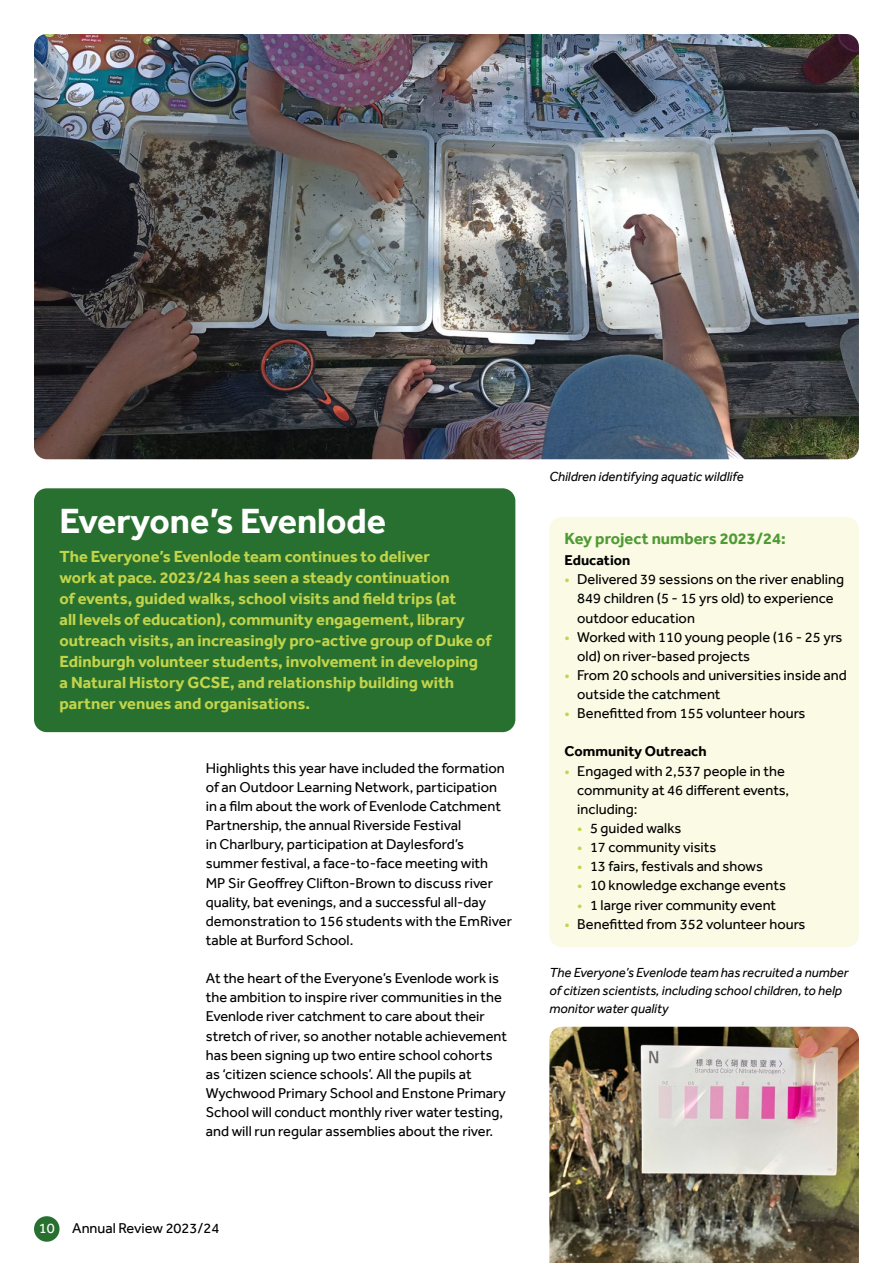
<style>
.page{position:relative;width:893px;height:1263px;background:#fff}
.page>*{position:absolute;margin:0;border:0;box-sizing:border-box;transform-origin:0 0}
.t1{font:700 36px "Effra";color:#fff}
.t2{font:700 16.5px/21px "Effra";color:#c2d44a}
.t3{font:700 16.5px "Effra";color:#4e9a34}
.t4{font:14.7px/19.2px "Effra";color:#000}
.t5{font:700 14.7px "Effra";color:#000}
.t6{font:italic 13.5px/18px "Effra";color:#000}
.s1{color:#fff}
.s2{color:#c2d44a}
</style>
<div class="page">
<div style="left:34px;top:1216px;width:26px;height:26px;background:#287030;border-radius:50%"></div>
<img style="left:34px;top:34px;width:825px;height:425px">
<img style="left:549px;top:1027px;width:310px;height:236px">
<div style="left:34px;top:488px;width:481px;height:244px;background:#287030;border-radius:13px"></div>
<div style="left:549px;top:517px;width:310px;height:430px;background:#fbfae4;border-radius:13px"></div>
<h1 class="t1" style="left:60px;top:499px;width:328px">Everyone’s Evenlode</h1>
<p class="t2" style="left:60px;top:546px;width:433px">The Everyone’s Evenlode team continues to deliver<br>work at pace. 2023/24 has seen a steady continuation<br>of events, guided walks, school visits and field trips (at<br>all levels of education), community engagement, library outreach visits, an increasingly pro-active group of Duke of Edinburgh volunteer students, involvement in developing<br>a Natural History GCSE, and relationship building with partner venues and organisations.</p>
<p class="t4" style="left:206px;top:758px;width:308px">Highlights this year have included the formation of an Outdoor Learning Network, participation in a film about the work of Evenlode Catchment Partnership, the annual Riverside Festival<br>in Charlbury, participation at Daylesford’s summer festival, a face-to-face meeting with<br>MP Sir Geoffrey Clifton-Brown to discuss river quality, bat evenings, and a successful all-day demonstration to 156 students with the EmRiver table at Burford School.</p>
<p class="t4" style="left:206px;top:968px;width:303px">At the heart of the Everyone’s Evenlode work is the ambition to inspire river communities in the Evenlode river catchment to care about their stretch of river, so another notable achievement has been signing up two entire school cohorts as ‘citizen science schools’. All the pupils at Wychwood Primary School and Enstone Primary School will conduct monthly river water testing, and will run regular assemblies about the river.</p>
<p class="t4" style="left:39px;top:1218px;width:182px"><span class="s1">10</span> Annual Review 2023/24</p>
<p class="t6" style="left:549px;top:467px;width:196px">Children identifying aquatic wildlife</p>
<p class="t3" style="left:564px;top:529px;width:223px">Key project numbers 2023/24:</p>
<p class="t5" style="left:564px;top:551px;width:67px">Education</p>
<p class="t4" style="left:577px;top:570px;width:268px;text-indent:-13px"><span class="s2">•</span> Delivered 39 sessions on the river enabling<br>849 children (5 - 15 yrs old) to experience outdoor education</p>
<p class="t4" style="left:577px;top:627px;width:267px;text-indent:-13px"><span class="s2">•</span> Worked with 110 young people (16 - 25 yrs old) on river-based projects</p>
<p class="t4" style="left:577px;top:665px;width:271px;text-indent:-13px"><span class="s2">•</span> From 20 schools and universities inside and outside the catchment</p>
<p class="t4" style="left:564px;top:703px;width:243px"><span class="s2">•</span> Benefitted from 155 volunteer hours</p>
<p class="t5" style="left:564px;top:743px;width:144px">Community Outreach</p>
<p class="t4" style="left:577px;top:761px;width:213px;text-indent:-13px"><span class="s2">•</span> Engaged with 2,537 people in the community at 46 different events, including:</p>
<p class="t4" style="left:577px;top:818px;width:106px"><span class="s2">•</span> 5 guided walks</p>
<p class="t4" style="left:577px;top:837px;width:141px"><span class="s2">•</span> 17 community visits</p>
<p class="t4" style="left:577px;top:856px;width:187px"><span class="s2">•</span> 13 fairs, festivals and shows</p>
<p class="t4" style="left:577px;top:876px;width:210px"><span class="s2">•</span> 10 knowledge exchange events</p>
<p class="t4" style="left:577px;top:895px;width:200px"><span class="s2">•</span> 1 large river community event</p>
<p class="t4" style="left:564px;top:914px;width:243px"><span class="s2">•</span> Benefitted from 352 volunteer hours</p>
<p class="t6" style="left:549px;top:963px;width:301px">The Everyone’s Evenlode team has recruited a number of citizen scientists, including school children, to help monitor water quality</p>
</div>
